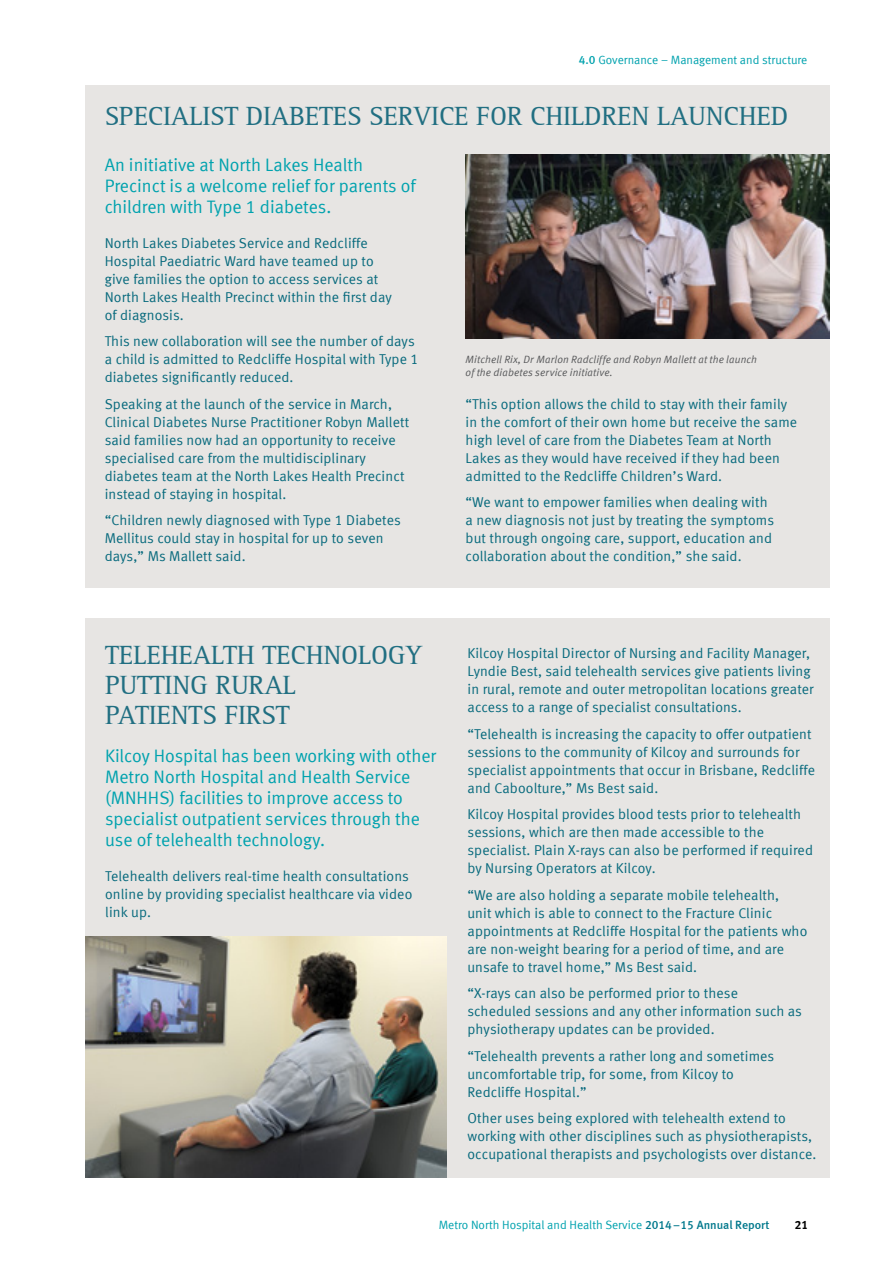
<style>
.page{position:relative;width:893px;height:1263px;background:#fff}
.page>*{position:absolute;margin:0;border:0;box-sizing:border-box;transform-origin:0 0}
.t1{font:27px/30px "Agfa Rotis Serif";letter-spacing:-.01em;color:#216f82}
.t2{font:18px/21px "Meta Normal LF";color:#00a2ae}
.t3{font:14.25px/18px "Meta Normal LF";letter-spacing:.01em;color:#086a7d}
.t4{font:12px "Meta Normal LF";color:#00a2ae}
.t5{font:12px "Meta Bold LF Caps";color:#000}
.t6{font:italic 10.5px/13.5px "Meta Normal LF";letter-spacing:.015em;color:#58595b}
.s1{font-family:"Meta Medium LF Caps"}
.s2{font-family:"Meta Medium LF";color:#00788c}
</style>
<div class="page">
<div style="left:85px;top:85px;width:744px;height:503px;background:#e7e5e3"></div>
<img style="left:466px;top:154px;width:363px;height:184px">
<div style="left:85px;top:618px;width:744px;height:560px;background:#e7e5e3"></div>
<img style="left:85px;top:937px;width:361px;height:241px">
<p class="t4" style="left:579px;top:53px;width:230px"><span class="s1">4.0</span> Governance – Management and structure</p>
<h1 class="t1" style="left:105px;top:102px;width:685px">SPECIALIST DIABETES SERVICE FOR CHILDREN LAUNCHED</h1>
<p class="t2" style="left:105px;top:154px;width:312px">An initiative at North Lakes Health<br>Precinct is a welcome relief for parents of children with Type 1 diabetes.</p>
<p class="t3" style="left:105px;top:234px;width:289px">North Lakes Diabetes Service and Redcliffe Hospital Paediatric Ward have teamed up to give families the option to access services at North Lakes Health Precinct within the first day of diagnosis.</p>
<p class="t3" style="left:105px;top:332px;width:315px">This new collaboration will see the number of days a child is admitted to Redcliffe Hospital with Type 1 diabetes significantly reduced.</p>
<p class="t3" style="left:105px;top:395px;width:306px">Speaking at the launch of the service in March, Clinical Diabetes Nurse Practitioner Robyn Mallett said families now had an opportunity to receive specialised care from the multidisciplinary diabetes team at the North Lakes Health Precinct instead of staying in hospital.</p>
<p class="t3" style="left:105px;top:511px;width:298px">“Children newly diagnosed with Type 1 Diabetes<br>Mellitus could stay in hospital for up to seven days,” Ms Mallett said.</p>
<p class="t6" style="left:466px;top:352px;width:293px">Mitchell Rix, Dr Marlon Radcliffe and Robyn Mallett at the launch of the diabetes service initiative.</p>
<p class="t3" style="left:466px;top:395px;width:333px">“This option allows the child to stay with their family in the comfort of their own home but receive the same high level of care from the Diabetes Team at North Lakes as they would have received if they had been admitted to the Redcliffe Children’s Ward.</p>
<p class="t3" style="left:466px;top:493px;width:310px">“We want to empower families when dealing with a new diagnosis not just by treating the symptoms but through ongoing care, support, education and collaboration about the condition,” she said.</p>
<h1 class="t1" style="left:105px;top:641px;width:319px">TELEHEALTH TECHNOLOGY<br>PUTTING RURAL<br>PATIENTS FIRST</h1>
<p class="t2" style="left:105px;top:745px;width:333px">Kilcoy Hospital has been working with other Metro North Hospital and Health Service (MNHHS) facilities to improve access to specialist outpatient services through the use of telehealth technology.</p>
<p class="t3" style="left:105px;top:867px;width:309px">Telehealth delivers real-time health consultations online by providing specialist healthcare via video link up.</p>
<p class="t3" style="left:467px;top:644px;width:348px">Kilcoy Hospital Director of Nursing and Facility Manager, Lyndie Best, said telehealth services give patients living in rural, remote and outer metropolitan locations greater access to a range of specialist consultations.</p>
<p class="t3" style="left:467px;top:725px;width:349px">“Telehealth is increasing the capacity to offer outpatient sessions to the community of Kilcoy and surrounds for specialist appointments that occur in Brisbane, Redcliffe and Caboolture,” Ms Best said.</p>
<p class="t3" style="left:467px;top:805px;width:347px">Kilcoy Hospital provides blood tests prior to telehealth sessions, which are then made accessible to the specialist. Plain X-rays can also be performed if required by Nursing Operators at Kilcoy.</p>
<p class="t3" style="left:467px;top:886px;width:341px">“We are also holding a separate mobile telehealth,<br>unit which is able to connect to the Fracture Clinic appointments at Redcliffe Hospital for the patients who are non-weight bearing for a period of time, and are unsafe to travel home,” Ms Best said.</p>
<p class="t3" style="left:467px;top:984px;width:336px">“X-rays can also be performed prior to these scheduled sessions and any other information such as physiotherapy updates can be provided.</p>
<p class="t3" style="left:467px;top:1047px;width:308px">“Telehealth prevents a rather long and sometimes uncomfortable trip, for some, from Kilcoy to<br>Redcliffe Hospital.”</p>
<p class="t3" style="left:467px;top:1109px;width:351px">Other uses being explored with telehealth extend to working with other disciplines such as physiotherapists, occupational therapists and psychologists over distance.</p>
<p class="t4" style="left:439px;top:1218px;width:332px">Metro North Hospital and Health Service <span class="s2">2014–15 Annual Report</span></p>
<p class="t5" style="left:795px;top:1218px;width:15px">21</p>
</div>
